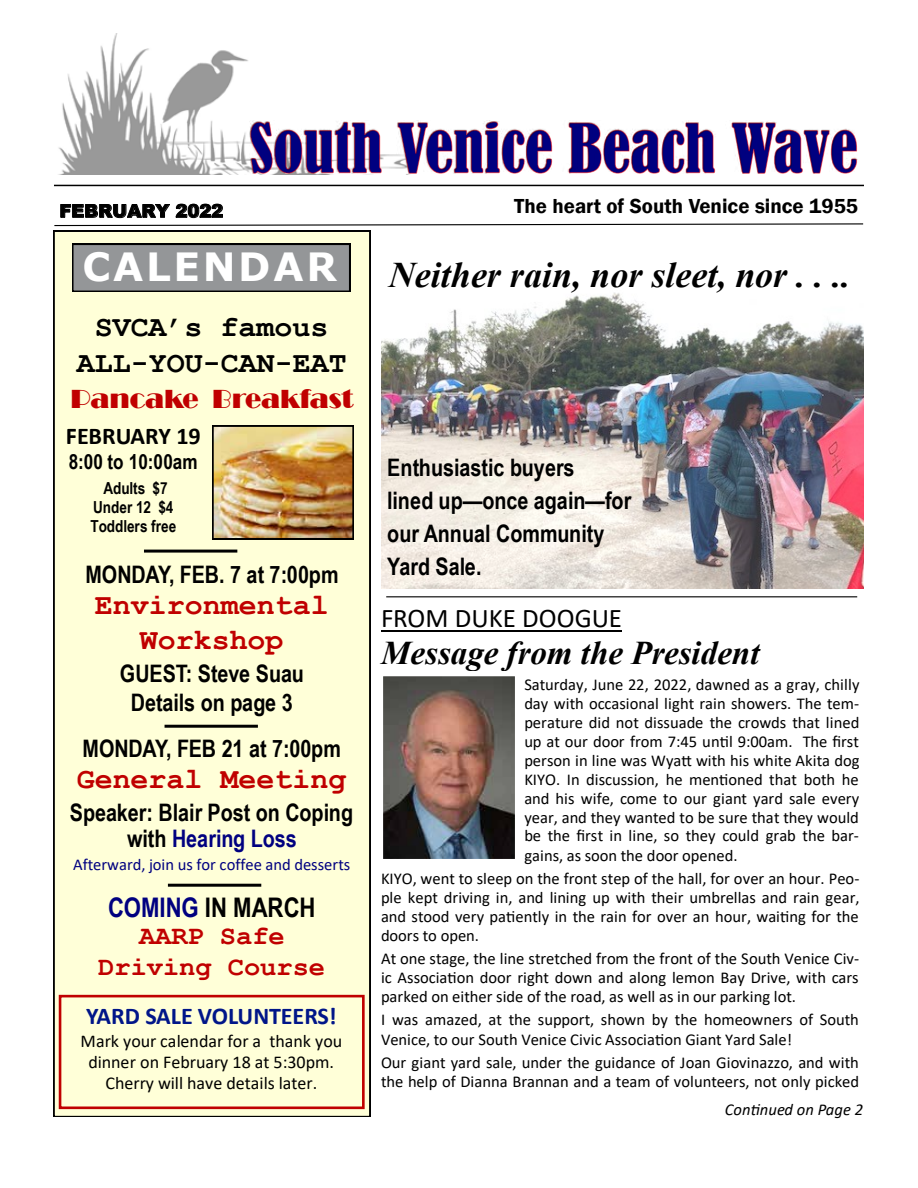
<style>
.page{position:relative;width:918px;height:1188px;background:#fff}
.page>*{position:absolute;margin:0;border:0;box-sizing:border-box;transform-origin:0 0}
.t1{font:700 38.85px "Verdana";letter-spacing:.075em;color:#fff}
.t2{font:italic 700 36px "Times New Roman";color:#000}
.t3{font:italic 700 33.15px "Times New Roman";color:#000}
.t4{font:700 29.85px/35px "Courier New";color:#c00000;text-align:center}
.t5{font:700 29.85px/35.2px "Courier New";color:#000;text-align:center}
.t6{font:700 27px/30.6px "Courier New";color:#c00000;text-align:center}
.t7{font:27px "Broadway";color:#c00000}
.t8{font:27px "Calibri";color:#000}
.t9{font:700 27px "Arial Narrow";color:#000}
.t10{font:700 24.15px/32.7px "Arial Narrow";letter-spacing:-.005em;color:#000;text-align:center}
.t11{font:700 24.15px "Calibri";letter-spacing:-.005em;color:#001689}
.t12{font:700 24.15px "Calibri";letter-spacing:-.005em;color:#000}
.t13{font:600 20.85px "Franklin Gothic";color:#000}
.t14{font:700 20.85px "Arial Narrow";letter-spacing:.01em;color:#000}
.t15{font:18px/20.7px "Calibri";color:#000;text-align:center}
.t16{font:900 18px "Arial";color:#000}
.t17{font:16.65px "Calibri";letter-spacing:-.005em;color:#000}
.t18{font:700 16.65px "Arial Narrow";letter-spacing:-.005em;color:#000}
.t19{font:16.5px/19px "Calibri";color:#000}
.t20{font:16.5px "Calibri";color:#000080}
.t21{font:700 16.5px/19px "Arial Narrow";color:#000}
.t22{font:italic 16.5px "Calibri";letter-spacing:.005em;color:#000}
.s1{color:#000080}
</style>
<div class="page">
<svg style="left:54px;top:223px;width:810px;height:4px"></svg>
<hr style="left:54px;top:185px;width:810px;height:1px;background:#000">
<img style="left:58px;top:34px;width:192px;height:141px">
<img style="left:250px;top:121px;width:607px;height:53px">
<div style="left:54px;top:231px;width:316px;height:886px;background:#ffffd8"></div>
<img style="left:213px;top:426px;width:140px;height:113px">
<svg style="left:72px;top:244px;width:278px;height:48px;background:#8a8c8e"></svg>
<hr style="left:144px;top:550px;width:93px;height:3px;background:#000">
<hr style="left:165px;top:725px;width:93px;height:3px;background:#000">
<hr style="left:168px;top:884px;width:93px;height:3px;background:#000">
<hr style="left:386px;top:596px;width:471px;height:1px;background:#000">
<hr style="left:381px;top:630px;width:241px;height:2px;background:#000">
<img style="left:384px;top:677px;width:130px;height:181px">
<div style="left:378px;top:671px;width:142px;height:193px;border:5px solid #fff"></div>
<img style="left:381px;top:292px;width:482px;height:296px">
<div style="left:59px;top:995px;width:306px;height:114px;border:3px solid #c00000"></div>
<p class="t16" style="left:59px;top:198px;width:165px">FEBRUARY 2022</p>
<p class="t13" style="left:514px;top:194px;width:345px">The heart of South Venice since 1955</p>
<h1 class="t1" style="left:82px;top:239px;width:256px">CALENDAR</h1>
<h3 class="t5" style="left:77px;top:308px;width:272px">SVCA’s famous<br>ALL-YOU-CAN-EAT</h3>
<h3 class="t7" style="left:71px;top:383px;width:284px">Pancake Breakfast</h3>
<h3 class="t12" style="left:66px;top:418px;width:136px">FEBRUARY 19</h3>
<p class="t14" style="left:69px;top:446px;width:130px">8:00 to 10:00am</p>
<p class="t18" style="left:103px;top:475px;width:66px">Adults $7</p>
<p class="t21" style="left:90px;top:497px;width:87px">Under 12 $4<br>Toddlers free</p>
<h3 class="t10" style="left:85px;top:557px;width:255px">MONDAY, FEB. 7 at 7:00pm</h3>
<h3 class="t4" style="left:95px;top:586px;width:236px">Environmental<br>Workshop</h3>
<h3 class="t10" style="left:120px;top:658px;width:186px;line-height:28.8px">GUEST: Steve Suau<br>Details on page 3</h3>
<h3 class="t10" style="left:82px;top:731px;width:260px">MONDAY, FEB 21 at 7:00pm</h3>
<h3 class="t4" style="left:77px;top:760px;width:271px">General Meeting</h3>
<h3 class="t10" style="left:70px;top:799px;width:285px;line-height:26px">Speaker: Blair Post on Coping with <span class="s1">Hearing Loss</span></h3>
<p class="t20" style="left:73px;top:853px;width:279px">Afterward, join us for coffee and desserts</p>
<h3 class="t9" style="left:108px;top:887px;width:209px"><span class="s1">COMING</span> IN MARCH</h3>
<h3 class="t6" style="left:98px;top:920px;width:228px">AARP Safe<br>Driving Course</h3>
<h3 class="t11" style="left:86px;top:999px;width:252px">YARD SALE VOLUNTEERS!</h3>
<p class="t15" style="left:81px;top:1031px;width:263px">Mark your calendar for a thank you dinner on February 18 at 5:30pm.<br>Cherry will have details later.</p>
<h2 class="t2" style="left:389px;top:249px;width:463px">Neither rain, nor sleet, nor . . ..</h2>
<h3 class="t10" style="left:387px;top:450px;width:246px;text-align:left">Enthusiastic buyers<br>lined up—once again—for our Annual Community<br>Yard Sale.</h3>
<h3 class="t8" style="left:381px;top:600px;width:243px">FROM DUKE DOOGUE</h3>
<h3 class="t3" style="left:381px;top:629px;width:380px">Message from the President</h3>
<p class="t19" style="left:524px;top:675px;width:337px">Saturday, June 22, 2022, dawned as a gray, chilly day with occasional light rain showers. The tem-</p>
<p class="t17" style="left:524px;top:711px;width:337px">perature did not dissuade the crowds that lined</p>
<p class="t19" style="left:524px;top:731px;width:337px;text-align:justify">up at our door from 7:45 until 9:00am. The first person in line was Wyatt with his white Akita dog KIYO. In discussion, he mentioned that both he and his wife, come to our giant yard sale every year, and they wanted to be sure that they would</p>
<p class="t17" style="left:524px;top:824px;width:336px">be the first in line, so they could grab the bar-</p>
<p class="t19" style="left:381px;top:843px;width:480px;line-height:23.4px;text-indent:143px">gains, as soon the door opened.<br>KIYO, went to sleep on the front step of the hall, for over an hour. Peo-</p>
<p class="t19" style="left:381px;top:888px;width:480px;text-align:justify">ple kept driving in, and lining up with their umbrellas and rain gear, and stood very patiently in the rain for over an hour, waiting for the doors to open.</p>
<p class="t17" style="left:381px;top:947px;width:480px">At one stage, the line stretched from the front of the South Venice Civ-</p>
<p class="t19" style="left:381px;top:968px;width:479px">ic Association door right down and along lemon Bay Drive, with cars parked on either side of the road, as well as in our parking lot.</p>
<p class="t19" style="left:381px;top:1010px;width:479px">I was amazed, at the support, shown by the homeowners of South<br>Venice, to our South Venice Civic Association Giant Yard Sale!</p>
<p class="t17" style="left:381px;top:1051px;width:479px">Our giant yard sale, under the guidance of Joan Giovinazzo, and with</p>
<p class="t19" style="left:381px;top:1071px;width:480px">the help of Dianna Brannan and a team of volunteers, not only picked</p>
<p class="t22" style="left:725px;top:1098px;width:140px">Continued on Page 2</p>
</div>
